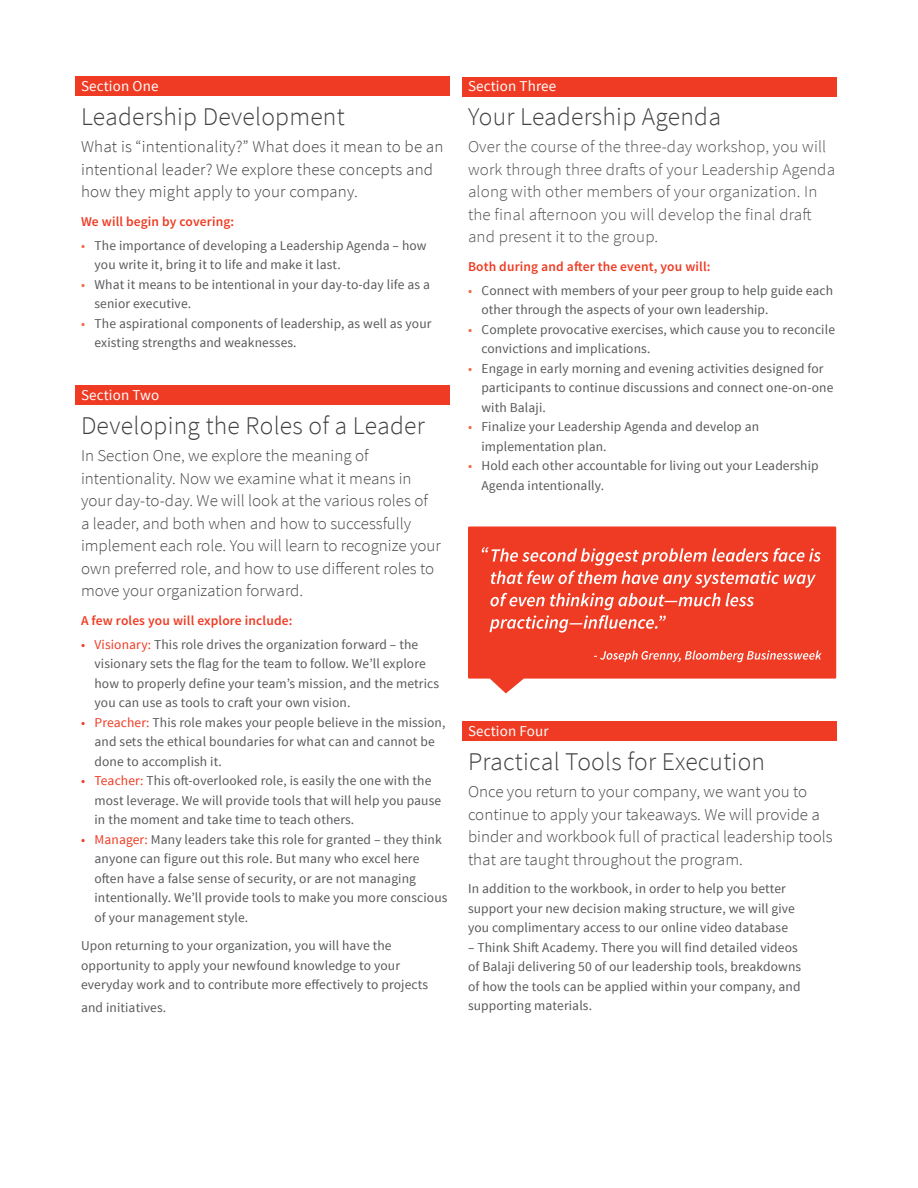
<style>
.page{position:relative;width:918px;height:1188px;background:#fff}
.page>*{position:absolute;margin:0;border:0;box-sizing:border-box;transform-origin:0 0}
.t1{font:300 25.5px "Source Sans Pro";letter-spacing:.01em;color:#414042}
.t2{font:300 16.5px/22.5px "Source Sans Pro";color:#454645}
.t3{font:300 16.5px/22.5px "Source Sans Pro";letter-spacing:.01em;color:#525150}
.t4{font:300 16.5px/22.5px "Source Sans Pro";letter-spacing:.01em;color:#414042}
.t5{font:15px "Source Sans Pro";letter-spacing:.01em;color:#fff}
.t6{font:13.5px/19.5px "Source Sans Pro";letter-spacing:.01em;color:#58595b}
.t7{font:600 13.5px "Source Sans Pro";letter-spacing:.01em;color:#ef3b23}
.s1{color:#f26942}
.s2{color:#ef3b23}
</style>
<div class="page">
<div style="left:463px;top:722px;width:374px;height:19px;background:#ef3b23"></div>
<div style="left:463px;top:77px;width:374px;height:20px;background:#ef3b23"></div>
<div style="left:76px;top:76px;width:374px;height:20px;background:#ef3b23"></div>
<div style="left:76px;top:386px;width:374px;height:19px;background:#ef3b23"></div>
<svg style="left:468px;top:526px;width:368px;height:167px;fill:#ef3b23"></svg>
<svg style="left:594px;top:650px;width:228px;height:12px;background:#f26a58"></svg>
<svg style="left:482px;top:547px;width:339px;height:86px;background:#f15944"></svg>
<p class="t5" style="left:81px;top:76px;width:79px">Section One</p>
<h1 class="t1" style="left:81px;top:101px;width:265px">Leadership Development</h1>
<p class="t4" style="left:81px;top:136px;width:364px">What is “intentionality?” What does it mean to be an intentional leader? We explore these concepts and how they might apply to your company.</p>
<p class="t7" style="left:81px;top:213px;width:155px">We will begin by covering:</p>
<p class="t6" style="left:94px;top:236px;width:334px;text-indent:-14px"><span class="s1">•</span> The importance of developing a Leadership Agenda – how you write it, bring it to life and make it last.</p>
<p class="t6" style="left:94px;top:275px;width:337px;text-indent:-14px"><span class="s1">•</span> What it means to be intentional in your day-to-day life as a senior executive.</p>
<p class="t6" style="left:94px;top:314px;width:339px;text-indent:-14px"><span class="s1">•</span> The aspirational components of leadership, as well as your existing strengths and weaknesses.</p>
<p class="t5" style="left:81px;top:385px;width:80px">Section Two</p>
<h1 class="t1" style="left:81px;top:410px;width:345px">Developing the Roles of a Leader</h1>
<p class="t2" style="left:81px;top:445px;width:361px">In Section One, we explore the meaning of intentionality. Now we examine what it means in your day-to-day. We will look at the various roles of<br>a leader, and both when and how to successfully implement each role. You will learn to recognize your own preferred role, and how to use different roles to move your organization forward.</p>
<p class="t7" style="left:81px;top:612px;width:213px">A few roles you will explore include:</p>
<p class="t6" style="left:94px;top:635px;width:346px;text-indent:-14px"><span class="s2">• Visionary:</span> This role drives the organization forward – the visionary sets the flag for the team to follow. We’ll explore how to properly define your team’s mission, and the metrics you can use as tools to craft your own vision.</p>
<p class="t6" style="left:94px;top:713px;width:353px;text-indent:-14px"><span class="s2">• Preacher:</span> This role makes your people believe in the mission, and sets the ethical boundaries for what can and cannot be done to accomplish it.</p>
<p class="t6" style="left:94px;top:771px;width:348px;text-indent:-14px"><span class="s2">• Teacher:</span> This oft-overlooked role, is easily the one with the most leverage. We will provide tools that will help you pause in the moment and take time to teach others.</p>
<p class="t6" style="left:94px;top:830px;width:355px;text-indent:-14px"><span class="s2">• Manager:</span> Many leaders take this role for granted – they think anyone can figure out this role. But many who excel here often have a false sense of security, or are not managing intentionally. We’ll provide tools to make you more conscious of your management style.</p>
<p class="t6" style="left:81px;top:936px;width:349px">Upon returning to your organization, you will have the opportunity to apply your newfound knowledge to your everyday work and to contribute more effectively to projects</p>
<p class="t6" style="left:81px;top:998px;width:87px">and initiatives.</p>
<p class="t5" style="left:468px;top:76px;width:90px">Section Three</p>
<h1 class="t1" style="left:468px;top:101px;width:255px">Your Leadership Agenda</h1>
<p class="t3" style="left:468px;top:136px;width:369px">Over the course of the three-day workshop, you will work through three drafts of your Leadership Agenda along with other members of your organization. In the final afternoon you will develop the final draft and present it to the group.</p>
<p class="t7" style="left:468px;top:258px;width:244px">Both during and after the event, you will:</p>
<p class="t6" style="left:482px;top:281px;width:353px;text-indent:-14px"><span class="s1">•</span> Connect with members of your peer group to help guide each other through the aspects of your own leadership.</p>
<p class="t6" style="left:482px;top:320px;width:355px;text-indent:-14px"><span class="s1">•</span> Complete provocative exercises, which cause you to reconcile convictions and implications.</p>
<p class="t6" style="left:482px;top:359px;width:353px;text-indent:-14px"><span class="s1">•</span> Engage in early morning and evening activities designed for participants to continue discussions and connect one-on-one with Balaji.</p>
<p class="t6" style="left:482px;top:417px;width:279px;text-indent:-14px"><span class="s1">•</span> Finalize your Leadership Agenda and develop an implementation plan.</p>
<p class="t6" style="left:482px;top:456px;width:339px;text-indent:-14px"><span class="s1">•</span> Hold each other accountable for living out your Leadership<br>Agenda intentionally.</p>
<p class="t5" style="left:468px;top:721px;width:82px">Section Four</p>
<h1 class="t1" style="left:468px;top:746px;width:299px">Practical Tools for Execution</h1>
<p class="t2" style="left:468px;top:781px;width:366px">Once you return to your company, we want you to continue to apply your takeaways. We will provide a binder and workbook full of practical leadership tools that are taught throughout the program.</p>
<p class="t6" style="left:468px;top:879px;width:329px">In addition to the workbook, in order to help you better support your new decision making structure, we will give you complimentary access to our online video database</p>
<p class="t6" style="left:468px;top:938px;width:335px">– Think Shift Academy. There you will find detailed videos of Balaji delivering 50 of our leadership tools, breakdowns of how the tools can be applied within your company, and supporting materials.</p>
</div>
